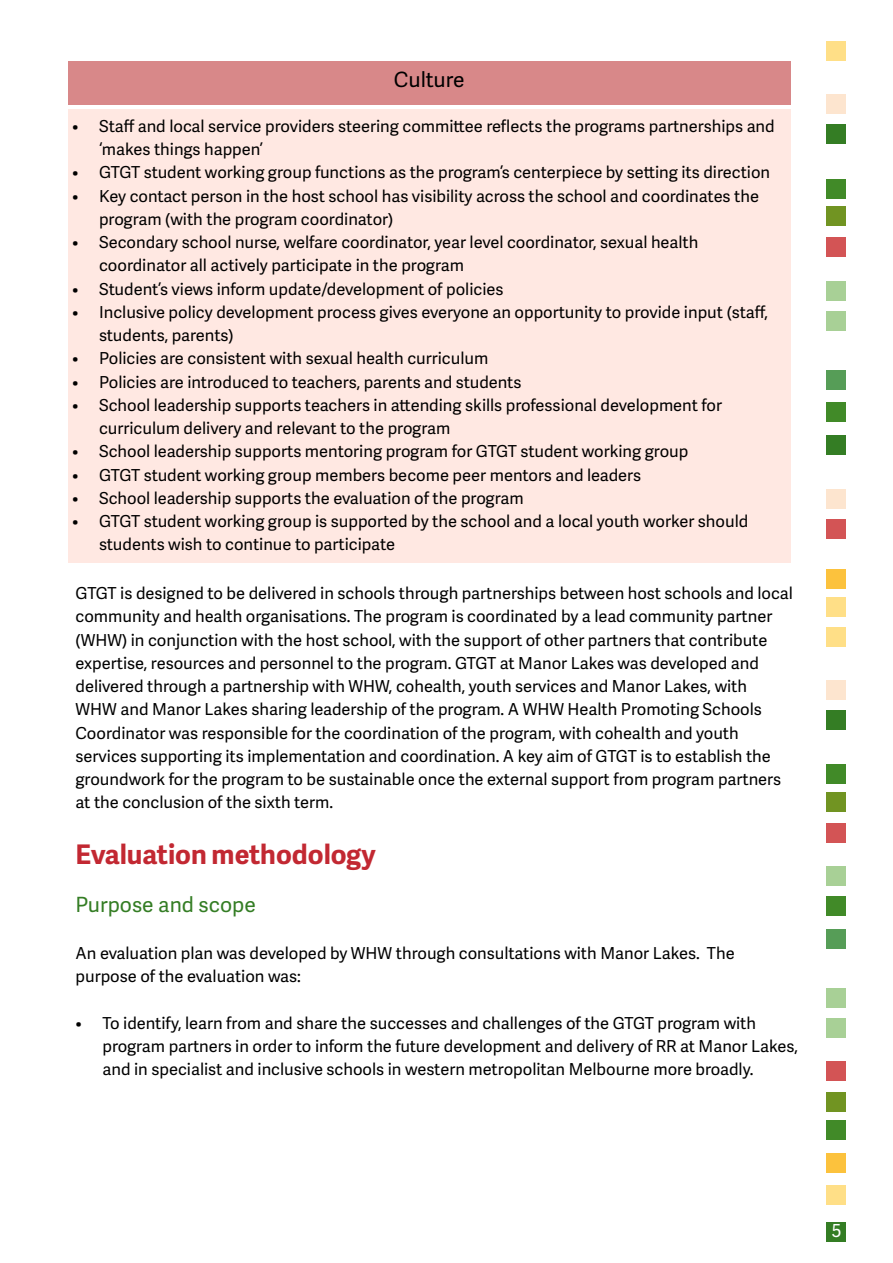
<style>
.page{position:relative;width:893px;height:1263px;background:#fff}
.page>*{position:absolute;margin:0;border:0;box-sizing:border-box;transform-origin:0 0}
.t1{font:700 27px "Adelle Sans";color:#c22832}
.t2{font:21px "Adelle Sans";color:#347d24}
.t3{font:21px "Adelle Sans";color:#000}
.t4{font:18px "Adelle Sans";color:#fff}
.t5{font:16.5px/23.2px "Adelle Sans";color:#000}
</style>
<div class="page">
<div style="left:826px;top:598px;width:20px;height:19px;background:#ffdf87"></div>
<div style="left:826px;top:569px;width:20px;height:20px;background:#fcc23d"></div>
<div style="left:826px;top:519px;width:20px;height:19px;background:#d35455"></div>
<div style="left:826px;top:490px;width:20px;height:19px;background:#fde5cf"></div>
<div style="left:826px;top:435px;width:20px;height:20px;background:#347d24"></div>
<div style="left:826px;top:403px;width:20px;height:19px;background:#418a28"></div>
<div style="left:826px;top:370px;width:20px;height:20px;background:#569d57"></div>
<div style="left:826px;top:311px;width:20px;height:20px;background:#a8d096"></div>
<div style="left:826px;top:281px;width:20px;height:20px;background:#a8d096"></div>
<div style="left:826px;top:238px;width:20px;height:19px;background:#d35455"></div>
<div style="left:826px;top:42px;width:20px;height:19px;background:#ffdf87"></div>
<div style="left:827px;top:95px;width:19px;height:19px;background:#fde5cf"></div>
<div style="left:827px;top:125px;width:19px;height:19px;background:#347d24"></div>
<div style="left:827px;top:179px;width:19px;height:20px;background:#418a28"></div>
<div style="left:827px;top:207px;width:19px;height:19px;background:#719422"></div>
<div style="left:826px;top:866px;width:20px;height:20px;background:#a8d096"></div>
<div style="left:826px;top:823px;width:20px;height:19px;background:#d35455"></div>
<div style="left:826px;top:627px;width:20px;height:19px;background:#ffdf87"></div>
<div style="left:827px;top:680px;width:19px;height:19px;background:#fde5cf"></div>
<div style="left:827px;top:710px;width:19px;height:19px;background:#347d24"></div>
<div style="left:827px;top:765px;width:19px;height:19px;background:#418a28"></div>
<div style="left:827px;top:792px;width:19px;height:19px;background:#719422"></div>
<div style="left:827px;top:1120px;width:19px;height:19px;background:#418a28"></div>
<div style="left:827px;top:1092px;width:19px;height:20px;background:#719422"></div>
<div style="left:827px;top:896px;width:19px;height:20px;background:#418a28"></div>
<div style="left:827px;top:929px;width:19px;height:19px;background:#569d57"></div>
<div style="left:827px;top:988px;width:19px;height:19px;background:#a8d096"></div>
<div style="left:827px;top:1018px;width:19px;height:19px;background:#a8d096"></div>
<div style="left:827px;top:1061px;width:19px;height:20px;background:#d35455"></div>
<div style="left:826px;top:1222px;width:20px;height:20px;background:#347d24"></div>
<div style="left:826px;top:1153px;width:20px;height:19px;background:#fcc23d"></div>
<div style="left:826px;top:1185px;width:20px;height:20px;background:#ffdf87"></div>
<div style="left:68px;top:61px;width:722px;height:44px;background:#d88889"></div>
<div style="left:68px;top:110px;width:722px;height:453px;background:#ffe8e2"></div>
<p class="t3" style="left:394px;top:65px;width:72px">Culture</p>
<p class="t5" style="left:99px;top:114px;width:677px;text-indent:-27px">• Staff and local service providers steering committee reflects the programs partnerships and ‘makes things happen’</p>
<p class="t5" style="left:72px;top:160px;width:700px">• GTGT student working group functions as the program’s centerpiece by setting its direction</p>
<p class="t5" style="left:99px;top:184px;width:661px;text-indent:-27px">• Key contact person in the host school has visibility across the school and coordinates the program (with the program coordinator)</p>
<p class="t5" style="left:99px;top:230px;width:601px;text-indent:-27px">• Secondary school nurse, welfare coordinator, year level coordinator, sexual health coordinator all actively participate in the program</p>
<p class="t5" style="left:72px;top:277px;width:433px">• Student’s views inform update/development of policies</p>
<p class="t5" style="left:99px;top:300px;width:671px;text-indent:-27px">• Inclusive policy development process gives everyone an opportunity to provide input (staff, students, parents)</p>
<p class="t5" style="left:72px;top:346px;width:418px">• Policies are consistent with sexual health curriculum</p>
<p class="t5" style="left:72px;top:370px;width:451px">• Policies are introduced to teachers, parents and students</p>
<p class="t5" style="left:99px;top:393px;width:624px;text-indent:-27px">• School leadership supports teachers in attending skills professional development for curriculum delivery and relevant to the program</p>
<p class="t5" style="left:72px;top:439px;width:618px">• School leadership supports mentoring program for GTGT student working group</p>
<p class="t5" style="left:72px;top:463px;width:571px">• GTGT student working group members become peer mentors and leaders</p>
<p class="t5" style="left:72px;top:486px;width:453px">• School leadership supports the evaluation of the program</p>
<p class="t5" style="left:99px;top:509px;width:651px;text-indent:-27px">• GTGT student working group is supported by the school and a local youth worker should students wish to continue to participate</p>
<p class="t5" style="left:76px;top:581px;width:719px">GTGT is designed to be delivered in schools through partnerships between host schools and local community and health organisations. The program is coordinated by a lead community partner (WHW) in conjunction with the host school, with the support of other partners that contribute expertise, resources and personnel to the program. GTGT at Manor Lakes was developed and delivered through a partnership with WHW, cohealth, youth services and Manor Lakes, with<br>WHW and Manor Lakes sharing leadership of the program. A WHW Health Promoting Schools Coordinator was responsible for the coordination of the program, with cohealth and youth services supporting its implementation and coordination. A key aim of GTGT is to establish the groundwork for the program to be sustainable once the external support from program partners at the conclusion of the sixth term.</p>
<h1 class="t1" style="left:76px;top:834px;width:302px">Evaluation methodology</h1>
<p class="t2" style="left:76px;top:890px;width:182px">Purpose and scope</p>
<p class="t5" style="left:76px;top:941px;width:661px">An evaluation plan was developed by WHW through consultations with Manor Lakes. The purpose of the evaluation was:</p>
<p class="t5" style="left:103px;top:1011px;width:697px;text-indent:-27px">• To identify, learn from and share the successes and challenges of the GTGT program with program partners in order to inform the future development and delivery of RR at Manor Lakes, and in specialist and inclusive schools in western metropolitan Melbourne more broadly.</p>
<p class="t4" style="left:832px;top:1218px;width:11px">5</p>
</div>
